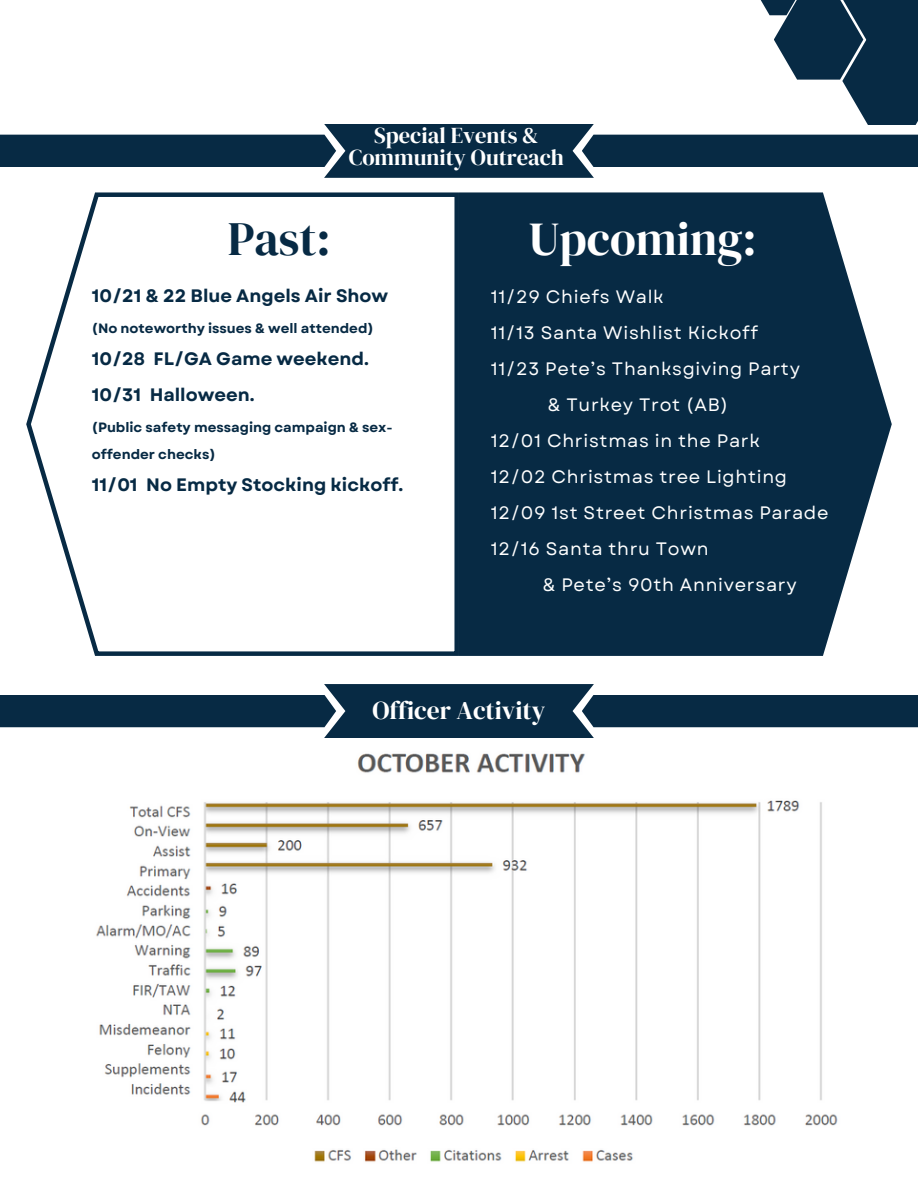
<style>
.page{position:relative;width:918px;height:1188px;background:#fff}
.page>*{position:absolute;margin:0;border:0;box-sizing:border-box;transform-origin:0 0}
.t1{font:47.25px "DM Serif Display";color:#fff}
.t2{font:47.25px "DM Serif Display";color:#072a44}
.t3{font:25.5px "DM Serif Display";color:#fff}
.t4{font:22.5px "DM Serif Display";color:#fff}
.t5{font:18px "Garet";letter-spacing:.04em;color:#fff}
.t6{font:700 18px "Garet";color:#072a44}
.t7{font:700 13.5px/27px "Garet";color:#072a44}
</style>
<div class="page">
<div style="left:324px;top:124px;width:270px;height:54px;background:#072a44"></div>
<div style="left:0;top:135px;width:336px;height:32px;background:#072a44"></div>
<div style="left:582px;top:135px;width:336px;height:32px;background:#072a44"></div>
<svg style="left:760px;top:0;width:14px;height:15px"></svg>
<svg style="left:774px;top:0;width:144px;height:125px"></svg>
<svg style="left:459px;top:192px;width:433px;height:464px;background:#1b3b53"></svg>
<svg style="left:26px;top:192px;width:433px;height:464px"></svg>
<img style="left:96px;top:753px;width:742px;height:409px">
<div style="left:324px;top:684px;width:270px;height:54px;background:#072a44"></div>
<div style="left:0;top:695px;width:336px;height:32px;background:#072a44"></div>
<div style="left:582px;top:695px;width:336px;height:32px;background:#072a44"></div>
<p class="t4" style="left:374px;top:119px;width:166px">Special Events &amp;</p>
<p class="t4" style="left:349px;top:142px;width:217px">Community Outreach</p>
<p class="t2" style="left:228px;top:206px;width:105px">Past:</p>
<p class="t1" style="left:529px;top:206px;width:230px">Upcoming:</p>
<p class="t5" style="left:491px;top:284px;width:174px">11/29 Chiefs Walk</p>
<p class="t5" style="left:491px;top:320px;width:269px">11/13 Santa Wishlist Kickoff</p>
<p class="t5" style="left:491px;top:356px;width:311px">11/23 Pete’s Thanksgiving Party</p>
<p class="t5" style="left:548px;top:392px;width:182px">&amp; Turkey Trot (AB)</p>
<p class="t5" style="left:491px;top:428px;width:271px">12/01 Christmas in the Park</p>
<p class="t5" style="left:491px;top:464px;width:298px">12/02 Christmas tree Lighting</p>
<p class="t5" style="left:491px;top:500px;width:339px">12/09 1st Street Christmas Parade</p>
<p class="t5" style="left:491px;top:536px;width:219px">12/16 Santa thru Town</p>
<p class="t5" style="left:543px;top:572px;width:256px">&amp; Pete’s 90th Anniversary</p>
<p class="t6" style="left:92px;top:283px;width:298px">10/21 &amp; 22 Blue Angels Air Show</p>
<p class="t7" style="left:92px;top:315px;width:283px">(No noteworthy issues &amp; well attended)</p>
<p class="t6" style="left:92px;top:346px;width:279px">10/28 FL/GA Game weekend.</p>
<p class="t6" style="left:92px;top:382px;width:164px">10/31 Halloween.</p>
<p class="t7" style="left:92px;top:414px;width:302px">(Public safety messaging campaign &amp; sex&shy;offender checks)</p>
<p class="t6" style="left:92px;top:472px;width:313px">11/01 No Empty Stocking kickoff.</p>
<p class="t3" style="left:372px;top:692px;width:175px">Officer Activity</p>
</div>
